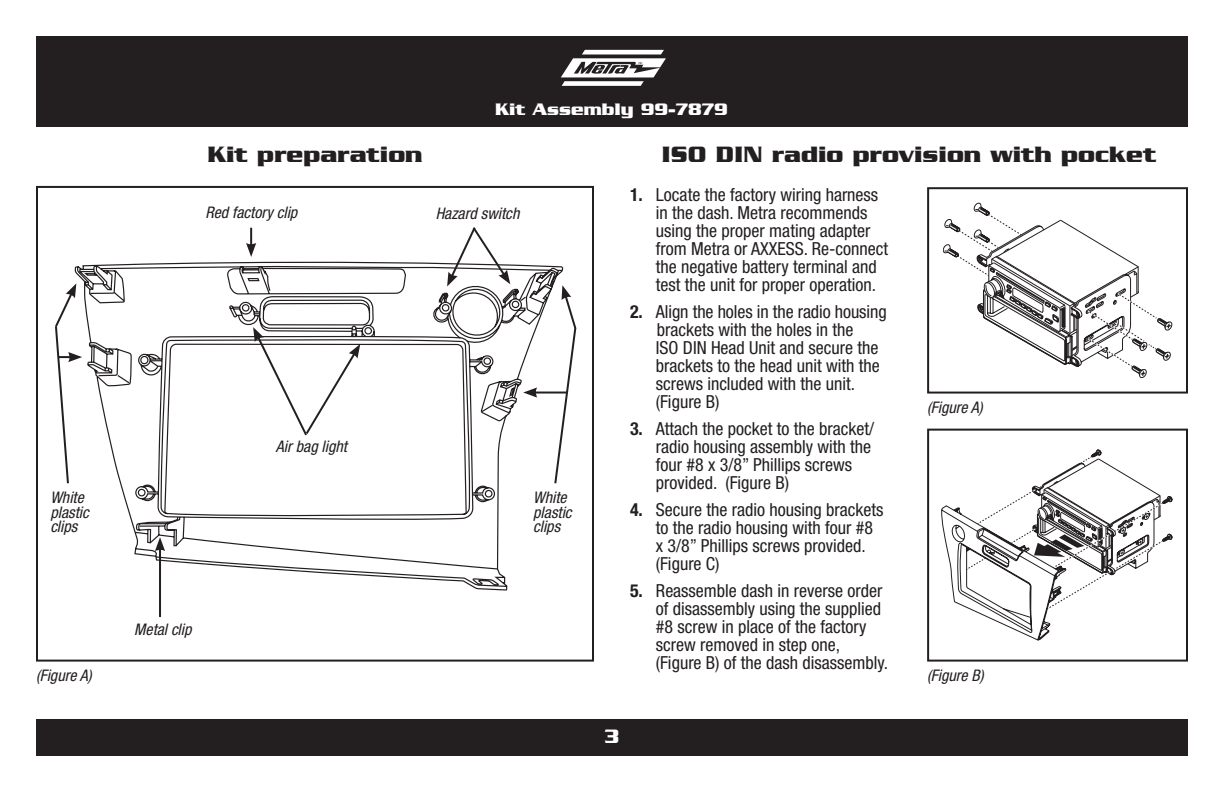
<style>
.page{position:relative;width:1224px;height:792px;background:#fff}
.page>*{position:absolute;margin:0;border:0;box-sizing:border-box;transform-origin:0 0}
.t1{font:700 24px "Serpentine";color:#231f20}
.t2{font:700 20px "Serpentine D";color:#fff}
.t3{font:condensed 18px/18px "Helvetica Neue";color:#231f20}
.t4{font:700 18px "Serpentine";color:#fff}
.t5{font:italic condensed 16px/14.8px "Helvetica Neue";color:#231f20}
.s1{font-weight:700}
</style>
<div class="page">
<div style="left:36px;top:36px;width:1152px;height:91px;background:#231f20"></div>
<svg style="left:561px;top:50px;width:105px;height:36px"></svg>
<div style="left:36px;top:719px;width:1152px;height:37px;background:#231f20"></div>
<svg style="left:75px;top:262px;width:488px;height:329px"></svg>
<div style="left:36px;top:186px;width:558px;height:476px;border:2px solid #231f20"></div>
<svg style="left:553px;top:285px;width:24px;height:201px"></svg>
<hr style="left:534px;top:392px;width:33px;height:2px;background:#231f20">
<svg style="left:523px;top:387px;width:14px;height:11px"></svg>
<svg style="left:55px;top:283px;width:27px;height:202px"></svg>
<svg style="left:246px;top:228px;width:10px;height:29px"></svg>
<svg style="left:447px;top:227px;width:63px;height:60px"></svg>
<svg style="left:253px;top:327px;width:107px;height:111px"></svg>
<hr style="left:159px;top:548px;width:2px;height:69px;background:#231f20">
<svg style="left:155px;top:537px;width:10px;height:14px"></svg>
<svg style="left:943px;top:203px;width:229px;height:175px"></svg>
<div style="left:927px;top:187px;width:261px;height:207px;border:2px solid #231f20"></div>
<svg style="left:941px;top:450px;width:232px;height:190px"></svg>
<div style="left:927px;top:429px;width:261px;height:233px;border:2px solid #231f20"></div>
<h1 class="t1" style="left:207px;top:141px;width:217px">Kit preparation</h1>
<p class="t4" style="left:495px;top:99px;width:234px">Kit Assembly 99-7879</p>
<h1 class="t1" style="left:662px;top:141px;width:496px">ISO DIN radio provision with pocket</h1>
<p class="t5" style="left:206px;top:205px;width:93px">Red factory clip</p>
<p class="t5" style="left:436px;top:206px;width:85px">Hazard switch</p>
<p class="t5" style="left:276px;top:438px;width:73px">Air bag light</p>
<p class="t5" style="left:50px;top:490px;width:40px">White plastic clips</p>
<p class="t5" style="left:533px;top:490px;width:40px">White plastic clips</p>
<p class="t5" style="left:36px;top:668px;width:57px">(Figure A)</p>
<p class="t5" style="left:134px;top:622px;width:59px">Metal clip</p>
<p class="t3" style="left:656px;top:186px;width:234px;text-indent:-26px"><span class="s1">1.</span> Locate the factory wiring harness in the dash. Metra recommends using the proper mating adapter from Metra or AXXESS. Re-connect the negative battery terminal and test the unit for proper operation.</p>
<p class="t3" style="left:656px;top:303px;width:232px;text-indent:-26px"><span class="s1">2.</span> Align the holes in the radio housing brackets with the holes in the<br>ISO DIN Head Unit and secure the brackets to the head unit with the screws included with the unit. (Figure B)</p>
<p class="t3" style="left:656px;top:420px;width:220px;text-indent:-26px"><span class="s1">3.</span> Attach the pocket to the bracket/ radio housing assembly with the four #8 x 3/8” Phillips screws provided. (Figure B)</p>
<p class="t3" style="left:656px;top:501px;width:229px;text-indent:-26px"><span class="s1">4.</span> Secure the radio housing brackets to the radio housing with four #8 x 3/8” Phillips screws provided. (Figure C)</p>
<p class="t3" style="left:656px;top:582px;width:234px;text-indent:-26px"><span class="s1">5.</span> Reassemble dash in reverse order of disassembly using the supplied #8 screw in place of the factory screw removed in step one, (Figure B) of the dash disassembly.</p>
<p class="t2" style="left:604px;top:726px;width:18px">3</p>
<p class="t5" style="left:927px;top:400px;width:57px">(Figure A)</p>
<p class="t5" style="left:927px;top:668px;width:58px">(Figure B)</p>
</div>
